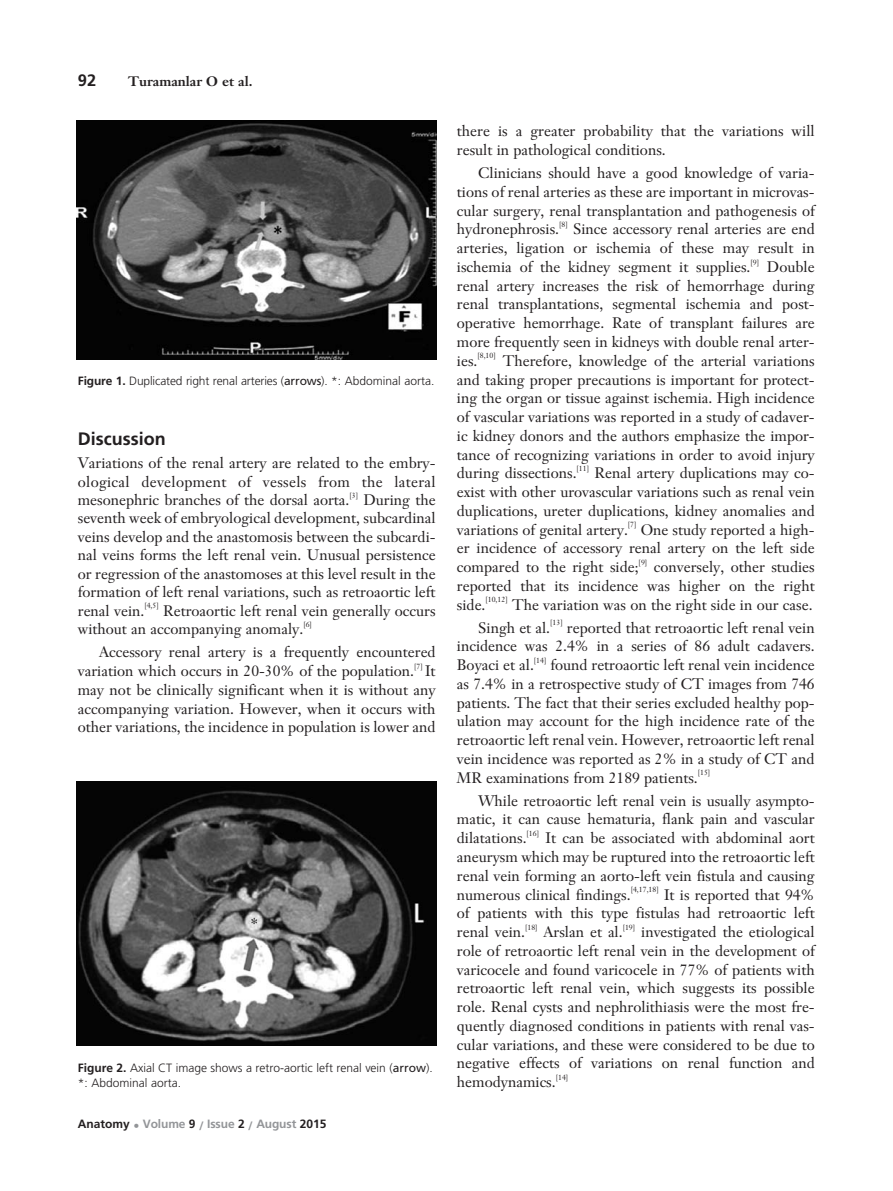
<style>
.page{position:relative;width:893px;height:1191px;background:#fff}
.page>*{position:absolute;margin:0;border:0;box-sizing:border-box;transform-origin:0 0}
.t1{font:700 18px "Frutiger";color:#231f20}
.t2{font:700 16.5px "Frutiger";color:#231f20}
.t3{font:15px/18.8px "Janson Text";color:#231f20;text-align:justify}
.t4{font:700 13.5px "Janson Text";color:#231f20}
.t5{font:300 12px/15px "Frutiger";color:#231f20}
.t6{font:700 12px "Frutiger";letter-spacing:-.01em;color:#939598}
.t7{font:7.5px "Janson Text";color:#231f20}
.s1{font-weight:700}
.s2{font-weight:400}
.s3{color:#231f20}
</style>
<div class="page">
<img style="left:77px;top:120px;width:360px;height:239px">
<img style="left:76px;top:781px;width:361px;height:264px">
<p class="t2" style="left:78px;top:74px;width:20px">92</p>
<p class="t4" style="left:128px;top:76px;width:126px">Turamanlar O et al.</p>
<p class="t5" style="left:78px;top:374px;width:358px"><span class="s1">Figure 1.</span> Duplicated right renal arteries (<span class="s2">arrows</span>). *: Abdominal aorta.</p>
<p class="t1" style="left:78px;top:432px;width:89px">Discussion</p>
<p class="t3" style="left:78px;top:455px;width:359px">Variations of the renal artery are related to the embry&shy;ological development of vessels from the lateral mesonephric branches of the dorsal aorta.</p>
<p class="t7" style="left:349px;top:492px;width:10px">[3]</p>
<p class="t3" style="left:78px;top:492px;width:359px;text-indent:286px">During the seventh week of embryological development, subcardinal veins develop and the anastomosis between the subcardi&shy;nal veins forms the left renal vein. Unusual persistence or regression of the anastomoses at this level result in the formation of left renal variations, such as retroaortic left renal vein.</p>
<p class="t7" style="left:144px;top:603px;width:16px">[4,5]</p>
<p class="t3" style="left:78px;top:603px;width:359px;text-indent:85px">Retroaortic left renal vein generally occurs without an accompanying anomaly.</p>
<p class="t7" style="left:303px;top:621px;width:10px">[6]</p>
<p class="t3" style="left:78px;top:644px;width:359px;text-indent:21px">Accessory renal artery is a frequently encountered variation which occurs in 20-30% of the population.</p>
<p class="t7" style="left:414px;top:663px;width:10px">[7]</p>
<p class="t3" style="left:78px;top:663px;width:359px;text-indent:347px">It may not be clinically significant when it is without any accompanying variation. However, when it occurs with other variations, the incidence in population is lower and</p>
<p class="t5" style="left:78px;top:1061px;width:356px"><span class="s1">Figure 2.</span> Axial CT image shows a retro-aortic left renal vein (<span class="s2">arrow</span>). *: Abdominal aorta.</p>
<p class="t6" style="left:78px;top:1119px;width:250px"><span class="s3">Anatomy</span> • Volume <span class="s3">9</span> / Issue <span class="s3">2</span> / August <span class="s3">2015</span></p>
<p class="t3" style="left:457px;top:123px;width:359px">there is a greater probability that the variations will result in pathological conditions.</p>
<p class="t3" style="left:457px;top:165px;width:359px;text-indent:21px">Clinicians should have a good knowledge of varia&shy;tions of renal arteries as these are important in microvas&shy;cular surgery, renal transplantation and pathogenesis of hydronephrosis.</p>
<p class="t7" style="left:559px;top:221px;width:10px">[8]</p>
<p class="t3" style="left:457px;top:221px;width:359px;text-indent:116px">Since accessory renal arteries are end arteries, ligation or ischemia of these may result in ischemia of the kidney segment it supplies.</p>
<p class="t7" style="left:751px;top:259px;width:10px">[9]</p>
<p class="t3" style="left:457px;top:259px;width:359px;text-indent:310px">Double renal artery increases the risk of hemorrhage during renal transplantations, segmental ischemia and post&shy;operative hemorrhage. Rate of transplant failures are more frequently seen in kidneys with double renal arter&shy;ies.</p>
<p class="t7" style="left:477px;top:353px;width:20px">[8,10]</p>
<p class="t3" style="left:457px;top:353px;width:359px;text-indent:46px">Therefore, knowledge of the arterial variations and taking proper precautions is important for protect&shy;ing the organ or tissue against ischemia. High incidence of vascular variations was reported in a study of cadaver&shy;ic kidney donors and the authors emphasize the impor&shy;tance of recognizing variations in order to avoid injury during dissections.</p>
<p class="t7" style="left:577px;top:465px;width:14px">[11]</p>
<p class="t3" style="left:457px;top:465px;width:359px;text-indent:138px">Renal artery duplications may co&shy;exist with other urovascular variations such as renal vein duplications, ureter duplications, kidney anomalies and variations of genital artery.</p>
<p class="t7" style="left:628px;top:521px;width:10px">[7]</p>
<p class="t3" style="left:457px;top:521px;width:359px;text-indent:184px">One study reported a high&shy;er incidence of accessory renal artery on the left side compared to the right side;</p>
<p class="t7" style="left:639px;top:559px;width:10px">[9]</p>
<p class="t3" style="left:457px;top:559px;width:359px;text-indent:197px">conversely, other studies reported that its incidence was higher on the right side.</p>
<p class="t7" style="left:485px;top:596px;width:24px">[10,12]</p>
<p class="t3" style="left:478px;top:594px;width:336px;line-height:23px;text-indent:34px">The variation was on the right side in our case.<br>Singh et al.</p>
<p class="t7" style="left:550px;top:619px;width:14px">[13]</p>
<p class="t3" style="left:457px;top:619px;width:359px;text-indent:110px">reported that retroaortic left renal vein incidence was 2.4% in a series of 86 adult cadavers.<br>Boyaci et al.</p>
<p class="t7" style="left:534px;top:657px;width:14px">[14]</p>
<p class="t3" style="left:457px;top:657px;width:359px;text-indent:93px">found retroaortic left renal vein incidence as 7.4% in a retrospective study of CT images from 746 patients. The fact that their series excluded healthy pop&shy;ulation may account for the high incidence rate of the retroaortic left renal vein. However, retroaortic left renal vein incidence was reported as 2% in a study of CT and MR examinations from 2189 patients.</p>
<p class="t7" style="left:698px;top:769px;width:14px">[15]</p>
<p class="t3" style="left:457px;top:792px;width:359px;text-indent:21px">While retroaortic left renal vein is usually asympto&shy;matic, it can cause hematuria, flank pain and vascular dilatations.</p>
<p class="t7" style="left:527px;top:830px;width:14px">[16]</p>
<p class="t3" style="left:457px;top:830px;width:359px;text-indent:89px">It can be associated with abdominal aort aneurysm which may be ruptured into the retroaortic left renal vein forming an aorto-left vein fistula and causing numerous clinical findings.</p>
<p class="t7" style="left:631px;top:886px;width:30px">[4,17,18]</p>
<p class="t3" style="left:457px;top:886px;width:359px;text-indent:207px">It is reported that 94% of patients with this type fistulas had retroaortic left renal vein.</p>
<p class="t7" style="left:525px;top:924px;width:14px">[18]</p>
<p class="t3" style="left:544px;top:924px;width:81px">Arslan et al.</p>
<p class="t7" style="left:623px;top:924px;width:14px">[19]</p>
<p class="t3" style="left:457px;top:924px;width:359px;text-indent:184px">investigated the etiological role of retroaortic left renal vein in the development of varicocele and found varicocele in 77% of patients with retroaortic left renal vein, which suggests its possible role. Renal cysts and nephrolithiasis were the most fre&shy;quently diagnosed conditions in patients with renal vas&shy;cular variations, and these were considered to be due to negative effects of variations on renal function and hemodynamics.</p>
<p class="t7" style="left:556px;top:1074px;width:14px">[14]</p>
</div>
